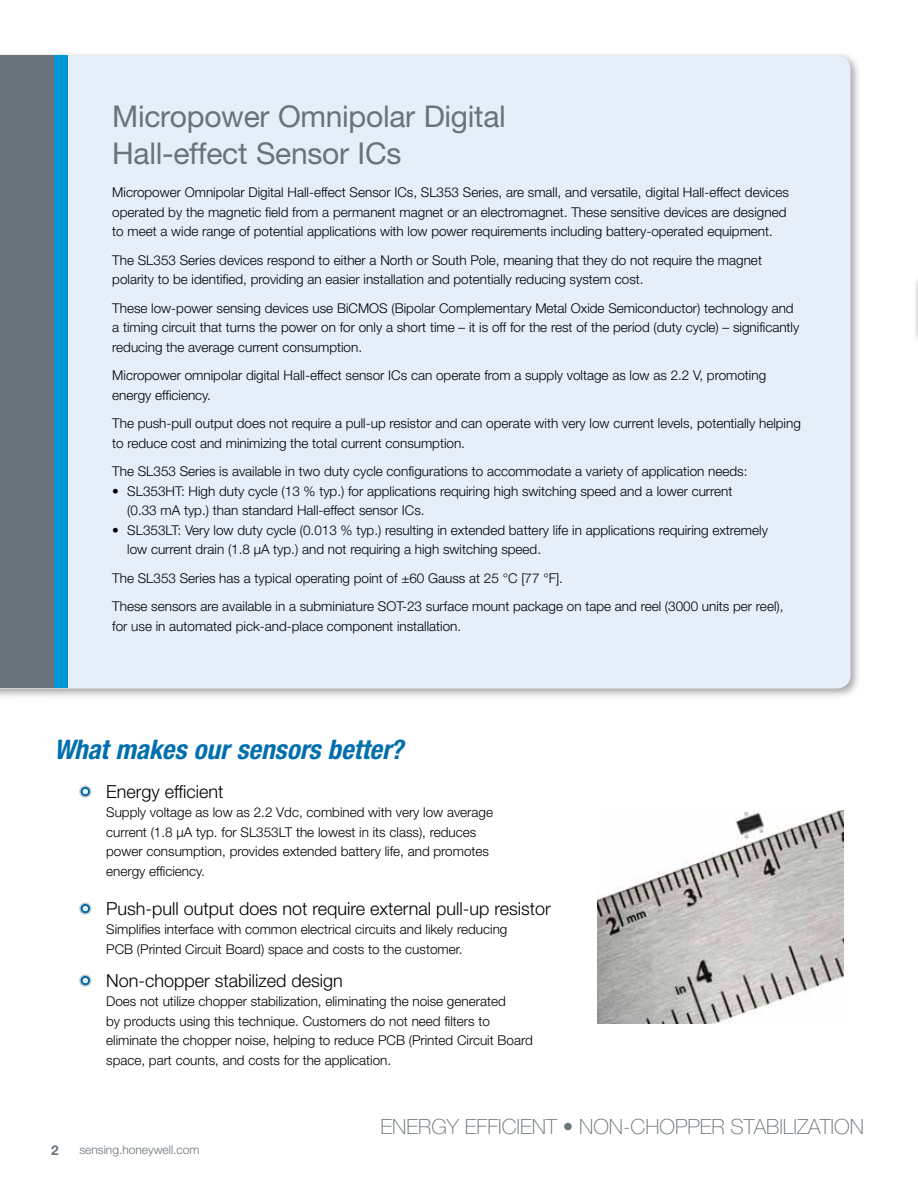
<style>
.page{position:relative;width:918px;height:1188px;background:#fff}
.page>*{position:absolute;margin:0;border:0;box-sizing:border-box;transform-origin:0 0}
.t1{font:30px/37.5px "Helvetica Neue LT Std";letter-spacing:-.01em;color:#68737a}
.t2{font:italic 700 condensed 27px "Helvetica Neue LT Std";color:#006faf}
.t3{font:100 21px "Helvetica Neue LT Std";color:#68737a}
.t4{font:300 18px "Helvetica Neue LT Std";color:#000}
.t5{font:300 13.5px/19.5px "Helvetica Neue LT Std";color:#000}
.t6{font:700 13.5px "Helvetica Neue LT Std";color:#68737a}
.t7{font:300 12px "Helvetica Neue LT Std";color:#68737a}
</style>
<div class="page">
<div style="left:0;top:51px;width:862px;height:649px;background:#000;opacity:.34"></div>
<div style="left:68px;top:56px;width:782px;height:632px;background:#e5eef9"></div>
<div style="left:8px;top:56px;width:60px;height:632px;background:#0097d7"></div>
<div style="left:0;top:56px;width:54px;height:632px;background:#68737a"></div>
<svg style="left:79px;top:785px;width:13px;height:13px"></svg>
<svg style="left:81px;top:787px;width:9px;height:9px"></svg>
<svg style="left:83px;top:789px;width:5px;height:5px"></svg>
<svg style="left:79px;top:902px;width:13px;height:13px"></svg>
<svg style="left:81px;top:904px;width:9px;height:9px"></svg>
<svg style="left:83px;top:906px;width:5px;height:5px"></svg>
<svg style="left:79px;top:974px;width:13px;height:13px"></svg>
<svg style="left:81px;top:976px;width:9px;height:9px"></svg>
<svg style="left:83px;top:978px;width:5px;height:5px"></svg>
<div style="left:913px;top:274px;width:5px;height:73px;background:#f4f4f4"></div>
<img style="left:597px;top:810px;width:246px;height:213px">
<h1 class="t1" style="left:112px;top:97px;width:395px">Micropower Omnipolar Digital<br>Hall-effect Sensor ICs</h1>
<p class="t5" style="left:112px;top:183px;width:678px">Micropower Omnipolar Digital Hall-effect Sensor ICs, SL353 Series, are small, and versatile, digital Hall-effect devices operated by the magnetic field from a permanent magnet or an electromagnet. These sensitive devices are designed to meet a wide range of potential applications with low power requirements including battery-operated equipment.</p>
<p class="t5" style="left:112px;top:250px;width:651px">The SL353 Series devices respond to either a North or South Pole, meaning that they do not require the magnet polarity to be identified, providing an easier installation and potentially reducing system cost.</p>
<p class="t5" style="left:112px;top:298px;width:689px">These low-power sensing devices use BiCMOS (Bipolar Complementary Metal Oxide Semiconductor) technology and a timing circuit that turns the power on for only a short time – it is off for the rest of the period (duty cycle) – significantly reducing the average current consumption.</p>
<p class="t5" style="left:112px;top:366px;width:655px">Micropower omnipolar digital Hall-effect sensor ICs can operate from a supply voltage as low as 2.2 V, promoting energy efficiency.</p>
<p class="t5" style="left:112px;top:414px;width:690px">The push-pull output does not require a pull-up resistor and can operate with very low current levels, potentially helping to reduce cost and minimizing the total current consumption.</p>
<p class="t5" style="left:112px;top:462px;width:637px">The SL353 Series is available in two duty cycle configurations to accommodate a variety of application needs:</p>
<p class="t5" style="left:127px;top:481px;width:607px;text-indent:-15px">• SL353HT: High duty cycle (13 % typ.) for applications requiring high switching speed and a lower current (0.33 mA typ.) than standard Hall-effect sensor ICs.</p>
<p class="t5" style="left:127px;top:520px;width:642px;text-indent:-15px">• SL353LT: Very low duty cycle (0.013 % typ.) resulting in extended battery life in applications requiring extremely low current drain (1.8 µA typ.) and not requiring a high switching speed.</p>
<p class="t5" style="left:112px;top:564px;width:673px;line-height:28.5px">The SL353 Series has a typical operating point of ±60 Gauss at 25 °C [77 °F].<br>These sensors are available in a subminiature SOT-23 surface mount package on tape and reel (3000 units per reel),</p>
<p class="t5" style="left:112px;top:616px;width:351px">for use in automated pick-and-place component installation.</p>
<h2 class="t2" style="left:54px;top:733px;width:351px">What makes our sensors better?</h2>
<h3 class="t4" style="left:106px;top:780px;width:119px">Energy efficient</h3>
<p class="t5" style="left:106px;top:802px;width:388px">Supply voltage as low as 2.2 Vdc, combined with very low average current (1.8 μA typ. for SL353LT the lowest in its class), reduces power consumption, provides extended battery life, and promotes energy efficiency.</p>
<h3 class="t4" style="left:106px;top:897px;width:446px">Push-pull output does not require external pull-up resistor</h3>
<p class="t5" style="left:106px;top:919px;width:403px">Simplifies interface with common electrical circuits and likely reducing<br>PCB (Printed Circuit Board) space and costs to the customer.</p>
<h3 class="t4" style="left:106px;top:969px;width:238px">Non-chopper stabilized design</h3>
<p class="t5" style="left:106px;top:991px;width:428px">Does not utilize chopper stabilization, eliminating the noise generated<br>by products using this technique. Customers do not need filters to eliminate the chopper noise, helping to reduce PCB (Printed Circuit Board space, part counts, and costs for the application.</p>
<p class="t6" style="left:51px;top:1142px;width:9px">2</p>
<p class="t7" style="left:79px;top:1143px;width:122px">sensing.honeywell.com</p>
<h3 class="t3" style="left:380px;top:1115px;width:485px">ENERGY EFFICIENT • NON-CHOPPER STABILIZATION</h3>
</div>
